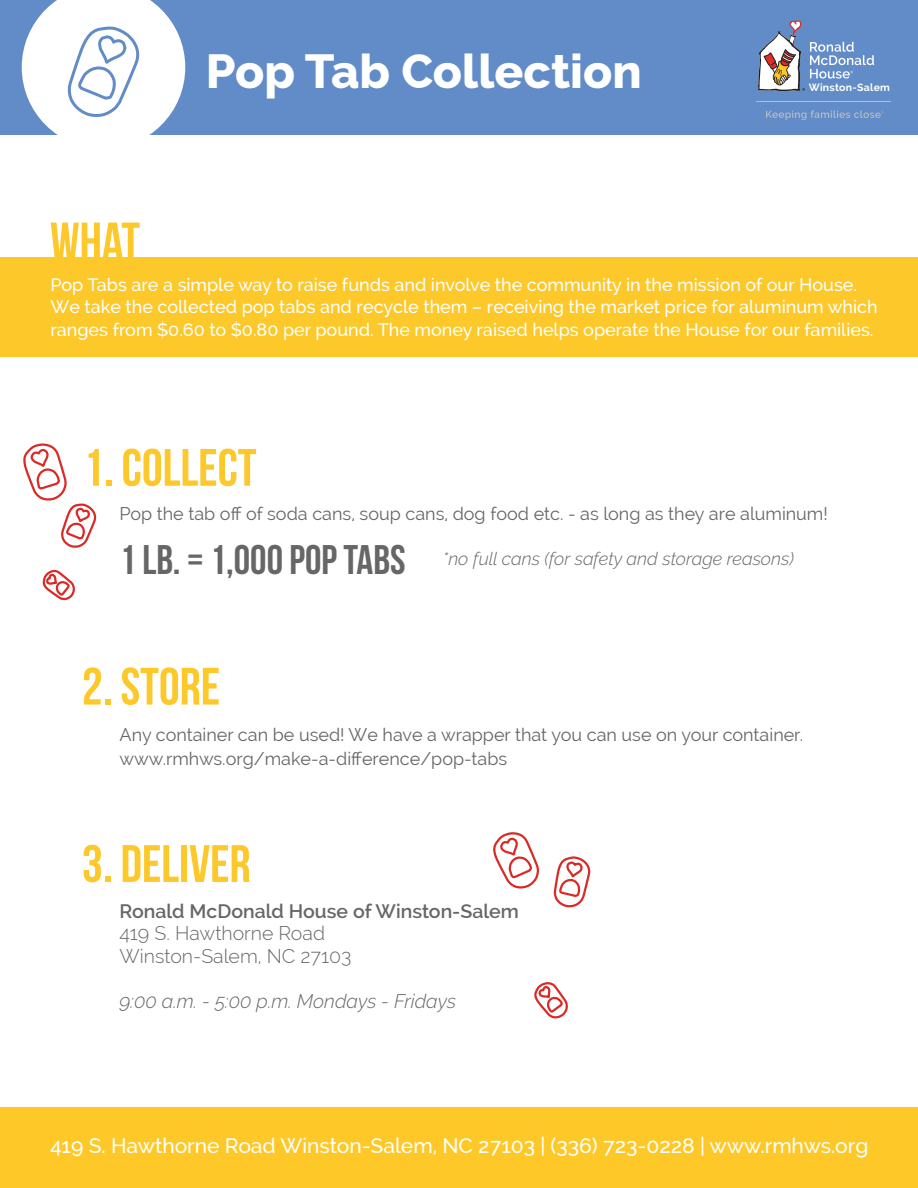
<style>
.page{position:relative;width:918px;height:1188px;background:#fff}
.page>*{position:absolute;margin:0;border:0;box-sizing:border-box;transform-origin:0 0}
.t1{font:52.5px "Bebas Neue";color:#fcc82a}
.t2{font:800 48px "Raleway";color:#fff}
.t3{font:41.4px "Bebas Neue";color:#666}
.t4{font:500 21px "Raleway";color:#fff}
.t5{font:300 19.5px/22.5px "Raleway";color:#666}
.t6{font:600 19.5px "Raleway";color:#666}
.t7{font:italic 300 19.5px "Raleway";color:#666}
.t8{font:500 18px/22.5px "Raleway";color:#fff}
.t9{font:18px/24px "Raleway";color:#666}
.t10{font:italic 300 18px "Raleway";color:#666}
.t11{font:700 10.5px "Raleway";letter-spacing:.025em;color:#fff}
</style>
<div class="page">
<div style="left:0;top:0;width:918px;height:135px;background:#628cc8"></div>
<div style="left:0;top:1107px;width:918px;height:81px;background:#fec829"></div>
<div style="left:0;top:258px;width:918px;height:99px;background:#fcc82a"></div>
<svg style="left:493px;top:832px;width:47px;height:57px"></svg>
<svg style="left:534px;top:982px;width:34px;height:37px"></svg>
<svg style="left:553px;top:856px;width:38px;height:52px"></svg>
<svg style="left:22px;top:0;width:163px;height:135px"></svg>
<svg style="left:23px;top:443px;width:74px;height:158px"></svg>
<hr style="left:756px;top:102px;width:135px;height:1px;background:#bcbdc0">
<svg style="left:758px;top:20px;width:116px;height:72px"></svg>
<svg style="left:766px;top:110px;width:117px;height:10px"></svg>
<h2 class="t2" style="left:206px;top:44px;width:437px">Pop Tab Collection</h2>
<p class="t11" style="left:809px;top:82px;width:83px">Winston-Salem</p>
<h1 class="t1" style="left:50px;top:212px;width:92px">WHAT</h1>
<p class="t8" style="left:51px;top:273px;width:829px">Pop Tabs are a simple way to raise funds and involve the community in the mission of our House.<br>We take the collected pop tabs and recycle them – receiving the market price for aluminum which ranges from $0.60 to $0.80 per pound. The money raised helps operate the House for our families.</p>
<h1 class="t1" style="left:83px;top:439px;width:175px">1. COLLECT</h1>
<p class="t9" style="left:120px;top:502px;width:710px">Pop the tab off of soda cans, soup cans, dog food etc. - as long as they are aluminum!</p>
<p class="t10" style="left:443px;top:548px;width:353px">*no full cans (for safety and storage reasons)</p>
<h3 class="t3" style="left:120px;top:537px;width:288px">1 LB. = 1,000 POP TABS</h3>
<h1 class="t1" style="left:82px;top:658px;width:140px">2. STORE</h1>
<p class="t9" style="left:120px;top:723px;width:685px">Any container can be used! We have a wrapper that you can use on your container. www.rmhws.org/make-a-difference/pop-tabs</p>
<h1 class="t1" style="left:82px;top:835px;width:170px">3. DELIVER</h1>
<p class="t6" style="left:120px;top:900px;width:401px">Ronald McDonald House of Winston-Salem</p>
<p class="t5" style="left:120px;top:922px;width:234px">419 S. Hawthorne Road<br>Winston-Salem, NC 27103</p>
<p class="t7" style="left:120px;top:990px;width:338px">9:00 a.m. - 5:00 p.m. Mondays - Fridays</p>
<p class="t4" style="left:50px;top:1133px;width:820px">419 S. Hawthorne Road Winston-Salem, NC 27103 | (336) 723-0228 | www.rmhws.org</p>
</div>
